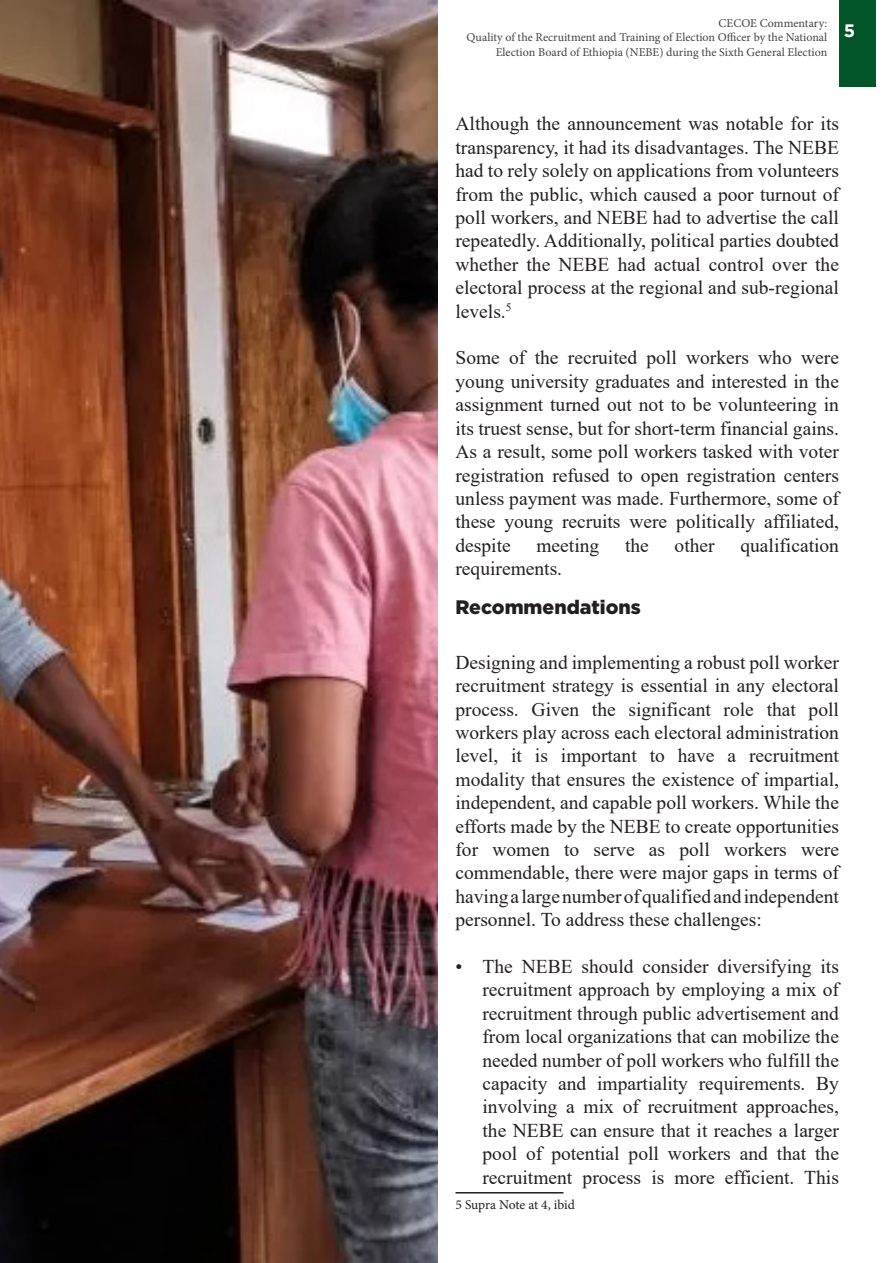
<style>
.page{position:relative;width:893px;height:1263px;background:#fff}
.page>*{position:absolute;margin:0;border:0;box-sizing:border-box;transform-origin:0 0}
.Paragraph_Style_2{font:19.5px/23.4px "Times New Roman";color:#231f20;text-align:justify}
.Paragraph_Style_1{font:19.5px/23.4px "Times New Roman";color:#231f20;text-align:justify}
.Paragraph_Style_2-2{font:900 19.5px "Gotham";color:#231f20}
.t1{font:700 18px "Gotham";color:#fff}
.t2{font:13.5px "Minion Pro";letter-spacing:-.01em;color:#231f20}
.t3{font:12px/14.4px "Minion Pro";color:#414243;text-align:right}
</style>
<div class="page">
<div style="left:839px;top:0;width:36px;height:87px;background:#025529"></div>
<img style="left:0;top:0;width:437px;height:1263px">
<hr style="left:455px;top:1192px;width:108px;height:1px;background:#231f20">
<p class="t3" style="left:467px;top:16px;width:362px">CECOE Commentary:<br>Quality of the Recruitment and Training of Election Officer by the National<br>Election Board of Ethiopia (NEBE) during the Sixth General Election</p>
<p class="t1" style="left:844px;top:20px;width:13px">5</p>
<p class="Paragraph_Style_1" style="left:455px;top:112px;width:385px">Although the announcement was notable for its transparency, it had its disadvantages. The NEBE had to rely solely on applications from volunteers from the public, which caused a poor turnout of poll workers, and NEBE had to advertise the call repeatedly. Additionally, political parties doubted whether the NEBE had actual control over the electoral process at the regional and sub-regional levels.<sup>5</sup></p>
<p class="Paragraph_Style_1" style="left:455px;top:346px;width:385px">Some of the recruited poll workers who were young university graduates and interested in the assignment turned out not to be volunteering in its truest sense, but for short-term financial gains.<br>As a result, some poll workers tasked with voter registration refused to open registration centers unless payment was made. Furthermore, some of these young recruits were politically affiliated, despite</p>
<p class="Paragraph_Style_1" style="left:536px;top:533px;width:64px">meeting</p>
<p class="Paragraph_Style_1" style="left:625px;top:533px;width:25px">the</p>
<p class="Paragraph_Style_1" style="left:675px;top:533px;width:42px">other</p>
<p class="Paragraph_Style_1" style="left:740px;top:533px;width:100px">qualification</p>
<p class="Paragraph_Style_1" style="left:455px;top:556px;width:108px">requirements.</p>
<p class="Paragraph_Style_2-2" style="left:455px;top:596px;width:187px">Recommendations</p>
<p class="Paragraph_Style_2" style="left:455px;top:650px;width:385px">Designing and implementing a robust poll worker recruitment strategy is essential in any electoral process. Given the significant role that poll workers play across each electoral administration level, it is important to have a recruitment modality that ensures the existence of impartial, independent, and capable poll workers. While the efforts made by the NEBE to create opportunities for women to serve as poll workers were commendable, there were major gaps in terms of having a large number of qualified and independent personnel. To address these challenges:</p>
<p class="Paragraph_Style_2" style="left:482px;top:954px;width:358px;text-indent:-27px">• The NEBE should consider diversifying its recruitment approach by employing a mix of recruitment through public advertisement and from local organizations that can mobilize the needed number of poll workers who fulfill the capacity and impartiality requirements. By involving a mix of recruitment approaches, the NEBE can ensure that it reaches a larger pool of potential poll workers and that the recruitment process is more efficient. This</p>
<p class="t2" style="left:455px;top:1195px;width:121px">5 Supra Note at 4, ibid</p>
</div>
